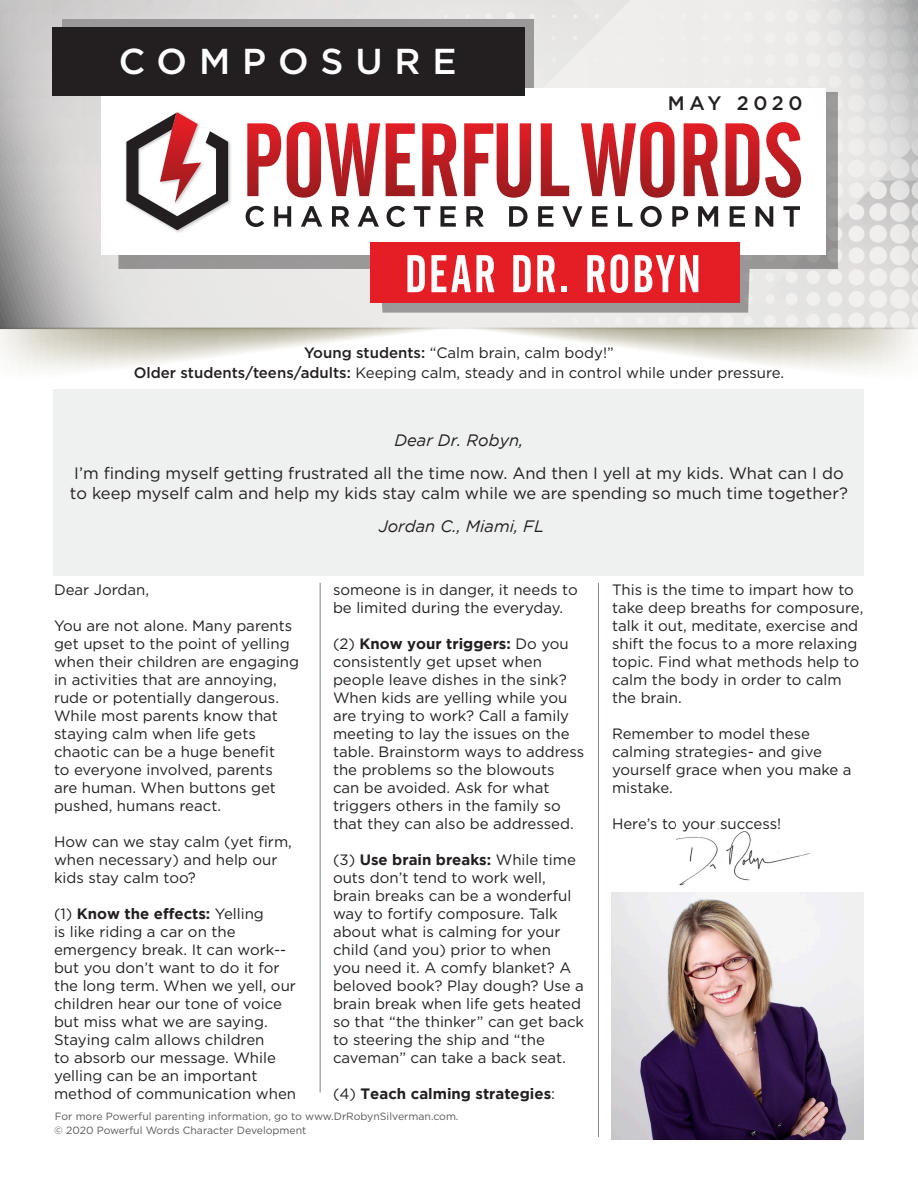
<style>
.page{position:relative;width:918px;height:1188px;background:#fff}
.page>*{position:absolute;margin:0;border:0;box-sizing:border-box;transform-origin:0 0}
.PageTitle{font:52.5px "Alternate Gothic No 2 BT";letter-spacing:.04em;color:#fff}
.t1{font:500 36px "Gotham";letter-spacing:.33em;color:#fff}
.t2{font:500 19.5px "Gotham";letter-spacing:.235em;color:#231f20}
.BoxedTopText{font:16.5px/19.5px "Gotham";color:#231f20}
.BoxedTopText-2{font:italic 16.5px "Gotham";color:#231f20}
.t3{font:15px/18px "Gotham";color:#231f20}
.t4{font:700 15px "Gotham";color:#231f20}
.t5{font:10.5px "Gotham";color:#57585a}
.s1{font-weight:500}
.s2{font-weight:700}
.s3{font-weight:400}
</style>
<div class="page">
<svg style="left:457px;top:328px;width:461px;height:43px"></svg>
<svg style="left:0;top:328px;width:457px;height:43px"></svg>
<svg style="left:0;top:0;width:918px;height:328px"></svg>
<div style="left:63px;top:20px;width:471px;height:68px;background:#9b9999"></div>
<div style="left:52px;top:27px;width:473px;height:69px;background:#231f20"></div>
<div style="left:54px;top:390px;width:810px;height:186px;background:#eff0f0"></div>
<img style="left:612px;top:893px;width:252px;height:247px">
<hr style="left:598px;top:583px;width:1px;height:554px;background:#798696">
<hr style="left:320px;top:583px;width:1px;height:509px;background:#798696">
<img style="left:677px;top:828px;width:136px;height:68px">
<h2 class="t1" style="left:119px;top:40px;width:339px">COMPOSURE</h2>
<h3 class="t2" style="left:668px;top:92px;width:136px">MAY 2020</h3>
<p class="PageTitle" style="left:405px;top:245px;width:298px">DEAR DR. ROBYN</p>
<p class="t3" style="left:134px;top:343px;width:652px;line-height:19.5px;text-align:center"><span class="s1">Young students:</span> “Calm brain, calm body!”<br><span class="s1">Older students/teens/adults:</span> Keeping calm, steady and in control while under pressure.</p>
<p class="BoxedTopText-2" style="left:394px;top:431px;width:131px">Dear Dr. Robyn,</p>
<p class="BoxedTopText" style="left:70px;top:463px;width:779px">I’m finding myself getting frustrated all the time now. And then I yell at my kids. What can I do to keep myself calm and help my kids stay calm while we are spending so much time together?</p>
<p class="BoxedTopText-2" style="left:379px;top:517px;width:167px">Jordan C., Miami, FL</p>
<p class="t3" style="left:54px;top:581px;width:97px">Dear Jordan,</p>
<p class="t3" style="left:54px;top:617px;width:247px">You are not alone. Many parents get upset to the point of yelling when their children are engaging in activities that are annoying, rude or potentially dangerous.<br>While most parents know that staying calm when life gets chaotic can be a huge benefit<br>to everyone involved, parents are human. When buttons get pushed, humans react.</p>
<p class="t3" style="left:54px;top:833px;width:239px">How can we stay calm (yet firm, when necessary) and help our kids stay calm too?</p>
<p class="t3" style="left:54px;top:905px;width:244px">(1) <span class="s2">Know the effects:</span> Yelling<br>is like riding a car on the emergency break. It can work-- but you don’t want to do it for the long term. When we yell, our children hear our tone of voice but miss what we are saying.<br>Staying calm allows children<br>to absorb our message. While yelling can be an important method of communication when</p>
<p class="t3" style="left:333px;top:581px;width:246px">someone is in danger, it needs to be limited during the everyday.</p>
<p class="t3" style="left:333px;top:635px;width:253px">(2) <span class="s2">Know your triggers:</span> Do you consistently get upset when people leave dishes in the sink?<br>When kids are yelling while you are trying to work? Call a family meeting to lay the issues on the table. Brainstorm ways to address the problems so the blowouts can be avoided. Ask for what triggers others in the family so that they can also be addressed.</p>
<p class="t3" style="left:333px;top:851px;width:253px">(3) <span class="s2">Use brain breaks:</span> While time outs don’t tend to work well, brain breaks can be a wonderful way to fortify composure. Talk about what is calming for your child (and you) prior to when<br>you need it. A comfy blanket? A beloved book? Play dough? Use a brain break when life gets heated so that “the thinker” can get back to steering the ship and “the caveman” can take a back seat.</p>
<p class="t4" style="left:333px;top:1085px;width:224px"><span class="s3">(4)</span> Teach calming strategies<span class="s3">:</span></p>
<p class="t5" style="left:55px;top:1111px;width:405px">For more Powerful parenting information, go to www.DrRobynSilverman.com.</p>
<p class="t5" style="left:54px;top:1125px;width:254px">© 2020 Powerful Words Character Development</p>
<p class="t3" style="left:612px;top:581px;width:253px">This is the time to impart how to take deep breaths for composure, talk it out, meditate, exercise and shift the focus to a more relaxing topic. Find what methods help to calm the body in order to calm the brain.</p>
<p class="t3" style="left:612px;top:725px;width:241px">Remember to model these calming strategies- and give yourself grace when you make a mistake.</p>
<p class="t3" style="left:612px;top:815px;width:171px">Here’s to your success!</p>
</div>
